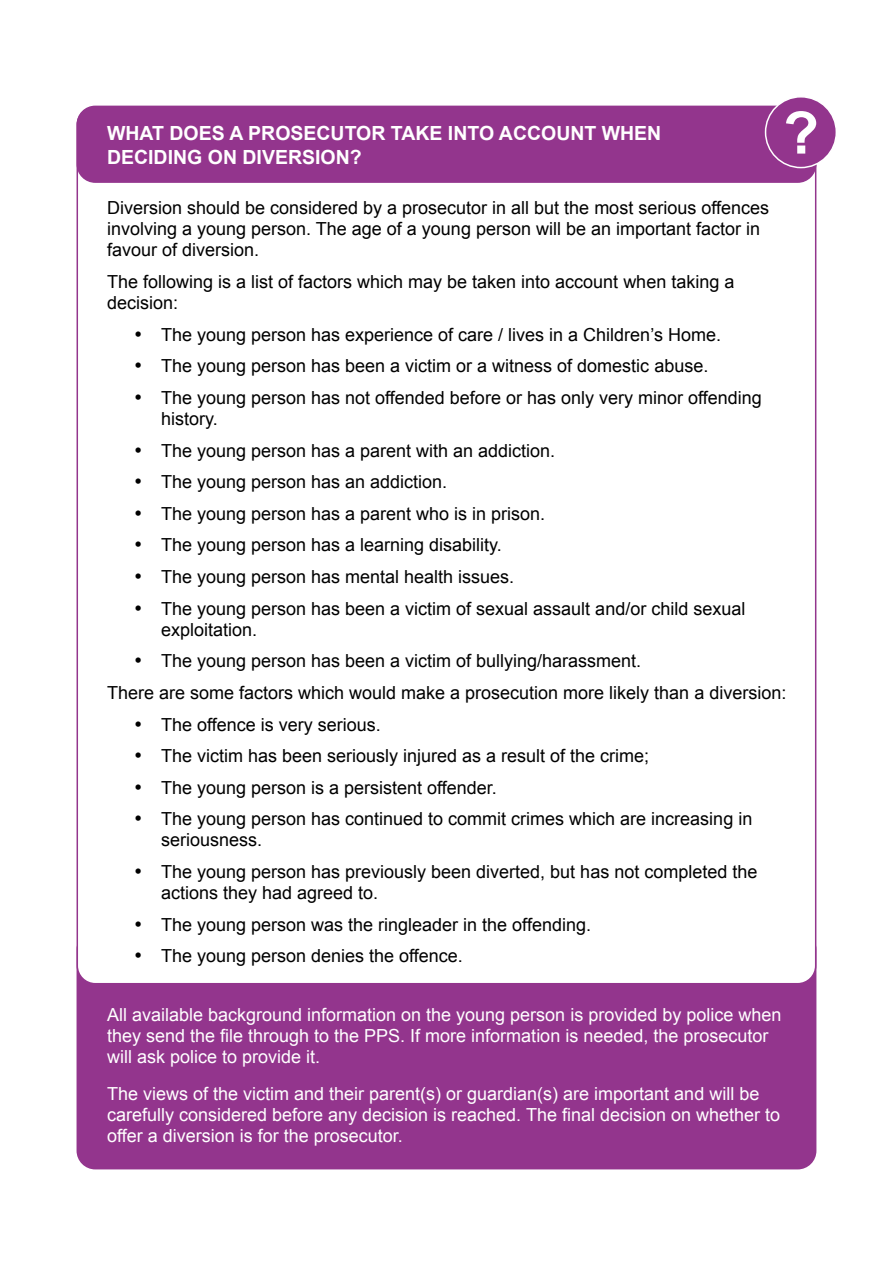
<style>
.page{position:relative;width:893px;height:1263px;background:#fff}
.page>*{position:absolute;margin:0;border:0;box-sizing:border-box;transform-origin:0 0}
.t1{font:700 58.8px "Arial";color:#fff}
.t2{font:700 19.5px/24px "Arial";color:#fff}
.t3{font:18px/21px "Arial";color:#000}
.t4{font:18px/20.7px "Arial";color:#fff}
</style>
<div class="page">
<div style="left:77px;top:931px;width:739px;height:238px;background:#93358d;border-radius:18px"></div>
<div style="left:77px;top:107px;width:739px;height:877px;background:#fff;border-radius:18px"></div>
<div style="left:77px;top:106px;width:739px;height:76px;background:#93358d;border-radius:18px"></div>
<div style="left:77px;top:106px;width:739px;height:77px;border:2px solid #93358d;border-radius:18px"></div>
<div style="left:765px;top:97px;width:71px;height:71px;background:#93358d;border-radius:50%"></div>
<div style="left:765px;top:96px;width:72px;height:72px;border:2px solid #fff;border-radius:50%"></div>
<h1 class="t1" style="left:783px;top:94px;width:37px">?</h1>
<p class="t2" style="left:107px;top:121px;width:556px">WHAT DOES A PROSECUTOR TAKE INTO ACCOUNT WHEN<br>DECIDING ON DIVERSION?</p>
<p class="t3" style="left:107px;top:198px;width:664px">Diversion should be considered by a prosecutor in all but the most serious offences involving a young person. The age of a young person will be an important factor in favour of diversion.</p>
<p class="t3" style="left:107px;top:271px;width:629px">The following is a list of factors which may be taken into account when taking a decision:</p>
<p class="t3" style="left:134px;top:324px;width:588px">• The young person has experience of care / lives in a Children’s Home.</p>
<p class="t3" style="left:134px;top:356px;width:576px">• The young person has been a victim or a witness of domestic abuse.</p>
<p class="t3" style="left:161px;top:387px;width:602px;text-indent:-27px">• The young person has not offended before or has only very minor offending history.</p>
<p class="t3" style="left:134px;top:440px;width:423px">• The young person has a parent with an addiction.</p>
<p class="t3" style="left:134px;top:471px;width:315px">• The young person has an addiction.</p>
<p class="t3" style="left:134px;top:503px;width:413px">• The young person has a parent who is in prison.</p>
<p class="t3" style="left:134px;top:535px;width:369px">• The young person has a learning disability.</p>
<p class="t3" style="left:134px;top:566px;width:382px">• The young person has mental health issues.</p>
<p class="t3" style="left:161px;top:598px;width:586px;text-indent:-27px">• The young person has been a victim of sexual assault and/or child sexual exploitation.</p>
<p class="t3" style="left:107px;top:645px;width:681px;line-height:31.7px;text-indent:27px">• The young person has been a victim of bullying/harassment.<br>There are some factors which would make a prosecution more likely than a diversion:</p>
<p class="t3" style="left:134px;top:714px;width:248px">• The offence is very serious.</p>
<p class="t3" style="left:134px;top:745px;width:517px">• The victim has been seriously injured as a result of the crime;</p>
<p class="t3" style="left:134px;top:777px;width:364px">• The young person is a persistent offender.</p>
<p class="t3" style="left:161px;top:809px;width:593px;text-indent:-27px">• The young person has continued to commit crimes which are increasing in seriousness.</p>
<p class="t3" style="left:161px;top:861px;width:598px;text-indent:-27px">• The young person has previously been diverted, but has not completed the actions they had agreed to.</p>
<p class="t3" style="left:134px;top:914px;width:458px">• The young person was the ringleader in the offending.</p>
<p class="t3" style="left:134px;top:946px;width:330px">• The young person denies the offence.</p>
<p class="t4" style="left:107px;top:1005px;width:676px">All available background information on the young person is provided by police when they send the file through to the PPS. If more information is needed, the prosecutor will ask police to provide it.</p>
<p class="t4" style="left:107px;top:1084px;width:675px">The views of the victim and their parent(s) or guardian(s) are important and will be carefully considered before any decision is reached. The final decision on whether to offer a diversion is for the prosecutor.</p>
</div>
